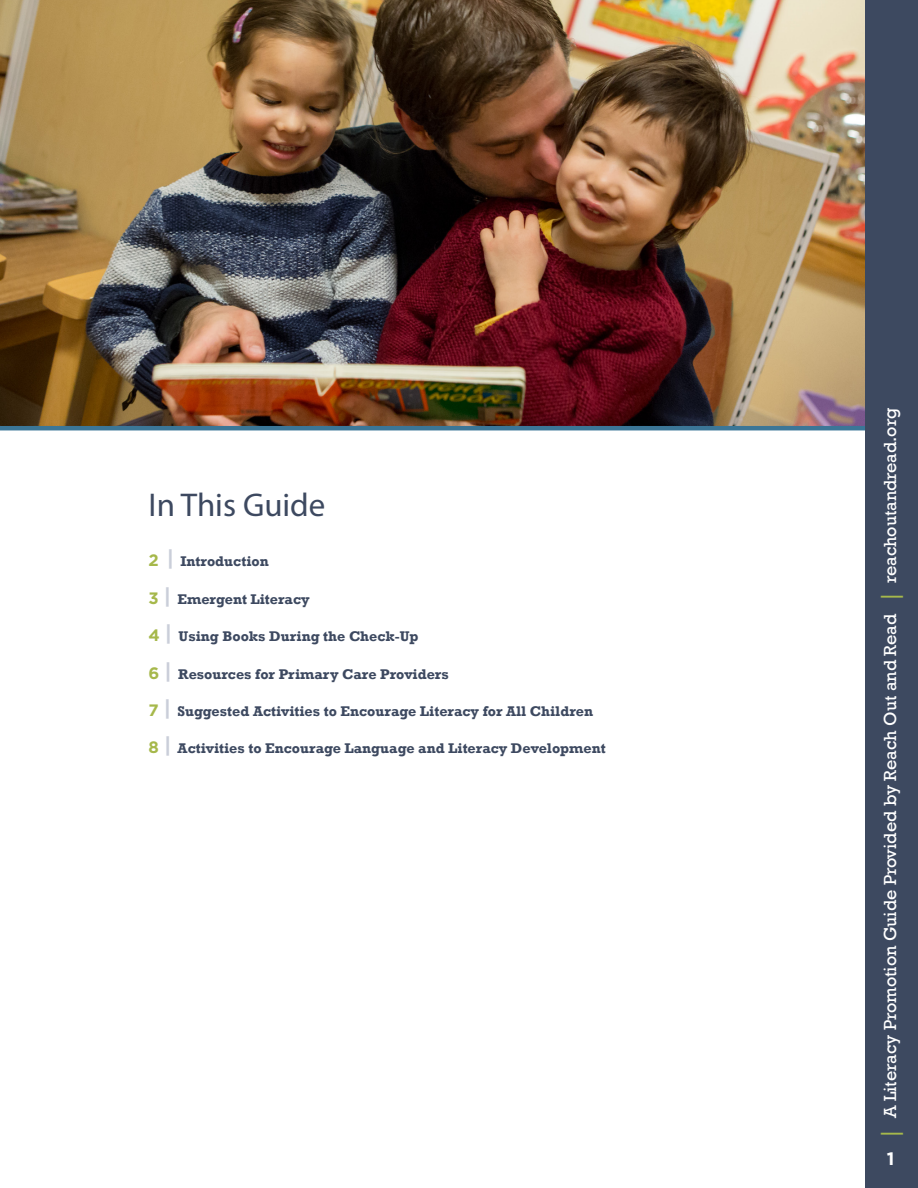
<style>
.page{position:relative;width:918px;height:1188px;background:#fff}
.page>*{position:absolute;margin:0;border:0;box-sizing:border-box;transform-origin:0 0}
.headers{font:33px "Myriad Pro";color:#3d4960}
.t1{font:18px "Rockwell";color:#fff}
.disability_name_smal{font:700 18px "Gotham";color:#fff}
.t2{font:700 14.4px "Rockwell";color:#3d4960}
.s1{font-family:"Gotham";font-size:16.5px;color:#a6b84b}
.s2{font-family:"Gotham";font-size:21px;color:#caced9}
.s3{font-size:24px;color:#a6b84b}
</style>
<div class="page">
<img style="left:0;top:0;width:866px;height:426px">
<hr style="left:0;top:426px;width:866px;height:4px;background:#3b7697">
<div style="left:866px;top:0;width:52px;height:1188px;background:#3d4960"></div>
<p class="headers" style="left:149px;top:484px;width:178px">In This Guide</p>
<p class="t2" style="left:149px;top:553px;width:122px"><span class="s1">2</span> <span class="s2">|</span> Introduction</p>
<p class="t2" style="left:149px;top:590px;width:163px"><span class="s1">3</span> <span class="s2">|</span> Emergent Literacy</p>
<p class="t2" style="left:149px;top:628px;width:271px"><span class="s1">4</span> <span class="s2">|</span> Using Books During the Check-Up</p>
<p class="t2" style="left:149px;top:665px;width:302px"><span class="s1">6</span> <span class="s2">|</span> Resources for Primary Care Providers</p>
<p class="t2" style="left:149px;top:702px;width:446px"><span class="s1">7</span> <span class="s2">|</span> Suggested Activities to Encourage Literacy for All Children</p>
<p class="t2" style="left:149px;top:740px;width:459px"><span class="s1">8</span> <span class="s2">|</span> Activities to Encourage Language and Literacy Development</p>
<p class="t1" style="left:880px;top:1140px;width:733px;rotate:-90deg"><span class="s3">|</span> A Literacy Promotion Guide Provided by Reach Out and Read <span class="s3">|</span> reachoutandread.org</p>
<p class="disability_name_smal" style="left:887px;top:1147px;width:9px">1</p>
</div>
